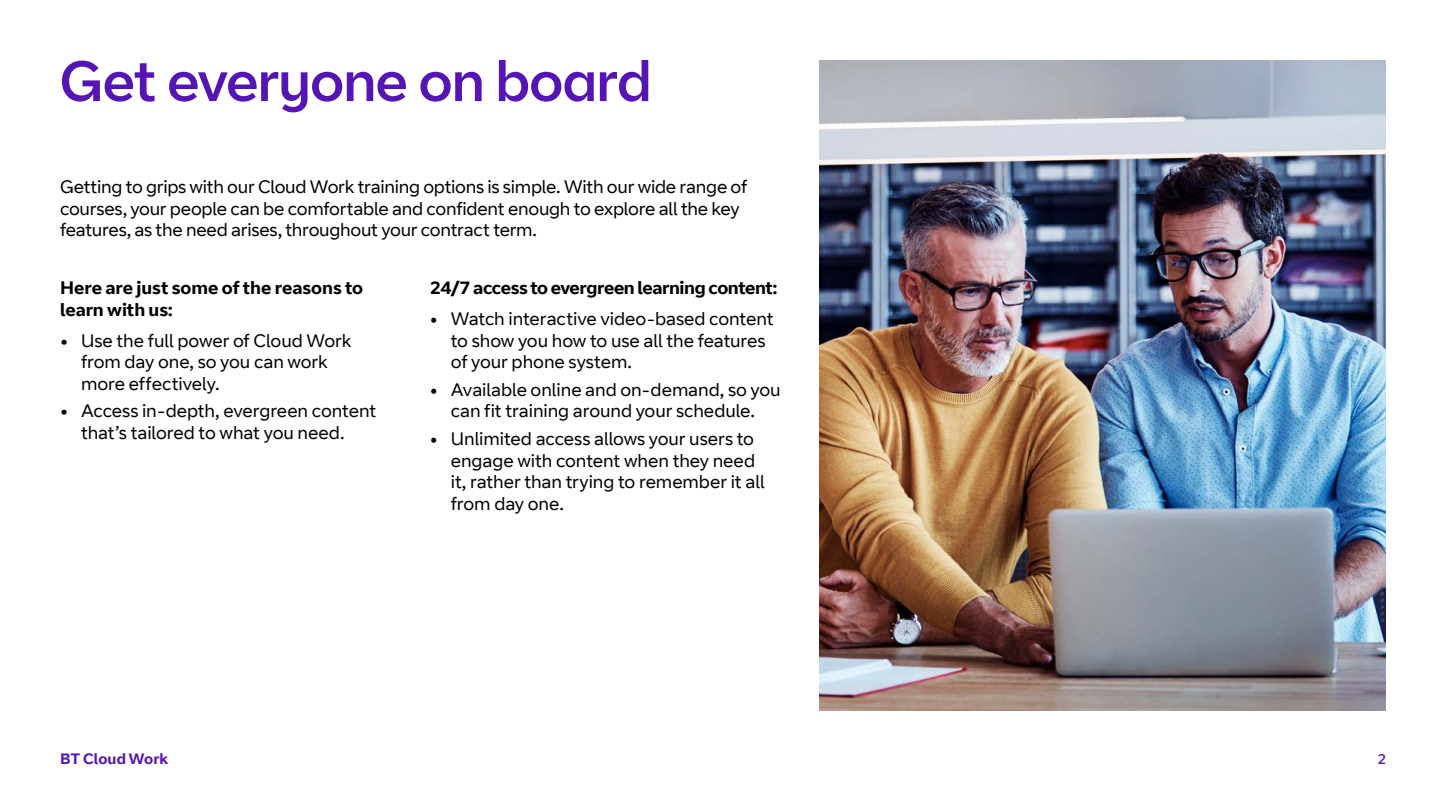
<style>
.page{position:relative;width:1446px;height:808px;background:#fff}
.page>*{position:absolute;margin:0;border:0;box-sizing:border-box;transform-origin:0 0}
.t1{font:57px "BT Curve Headline";letter-spacing:-.005em;color:#5514b4}
.t2{font:18px/21.6px "BT Curve";letter-spacing:-.01em;color:#000}
.t3{font:700 18px/21.6px "BT Curve";letter-spacing:-.015em;color:#000}
.t4{font:700 15px "BT Curve";color:#5514b4}
.t5{font:14.25px "BT Curve Headline";color:#5514b4}
.s1{font-weight:700}
</style>
<div class="page">
<img style="left:819px;top:60px;width:567px;height:650px">
<h1 class="t1" style="left:60px;top:47px;width:593px">Get everyone on board</h1>
<p class="t2" style="left:60px;top:177px;width:689px">Getting to grips with our Cloud Work training options is simple. With our wide range of courses, your people can be comfortable and confident enough to explore all the key features, as the need arises, throughout your contract term.</p>
<p class="t3" style="left:60px;top:278px;width:305px">Here are just some of the reasons to learn with us:</p>
<p class="t2" style="left:81px;top:330px;width:272px;text-indent:-21px"><span class="s1">•</span> Use the full power of Cloud Work from day one, so you can work more effectively.</p>
<p class="t2" style="left:81px;top:401px;width:297px;text-indent:-21px"><span class="s1">•</span> Access in-depth, evergreen content that’s tailored to what you need.</p>
<p class="t3" style="left:430px;top:278px;width:349px">24/7 access to evergreen learning content:</p>
<p class="t2" style="left:451px;top:309px;width:324px;text-indent:-21px"><span class="s1">•</span> Watch interactive video-based content to show you how to use all the features of your phone system.</p>
<p class="t2" style="left:430px;top:379px;width:352px;text-align:center"><span class="s1">•</span> Available online and on-demand, so you can fit training around your schedule.</p>
<p class="t2" style="left:451px;top:429px;width:316px;text-indent:-21px"><span class="s1">•</span> Unlimited access allows your users to engage with content when they need it, rather than trying to remember it all from day one.</p>
<p class="t4" style="left:60px;top:749px;width:110px">BT Cloud Work</p>
<p class="t5" style="left:1378px;top:750px;width:9px">2</p>
</div>
